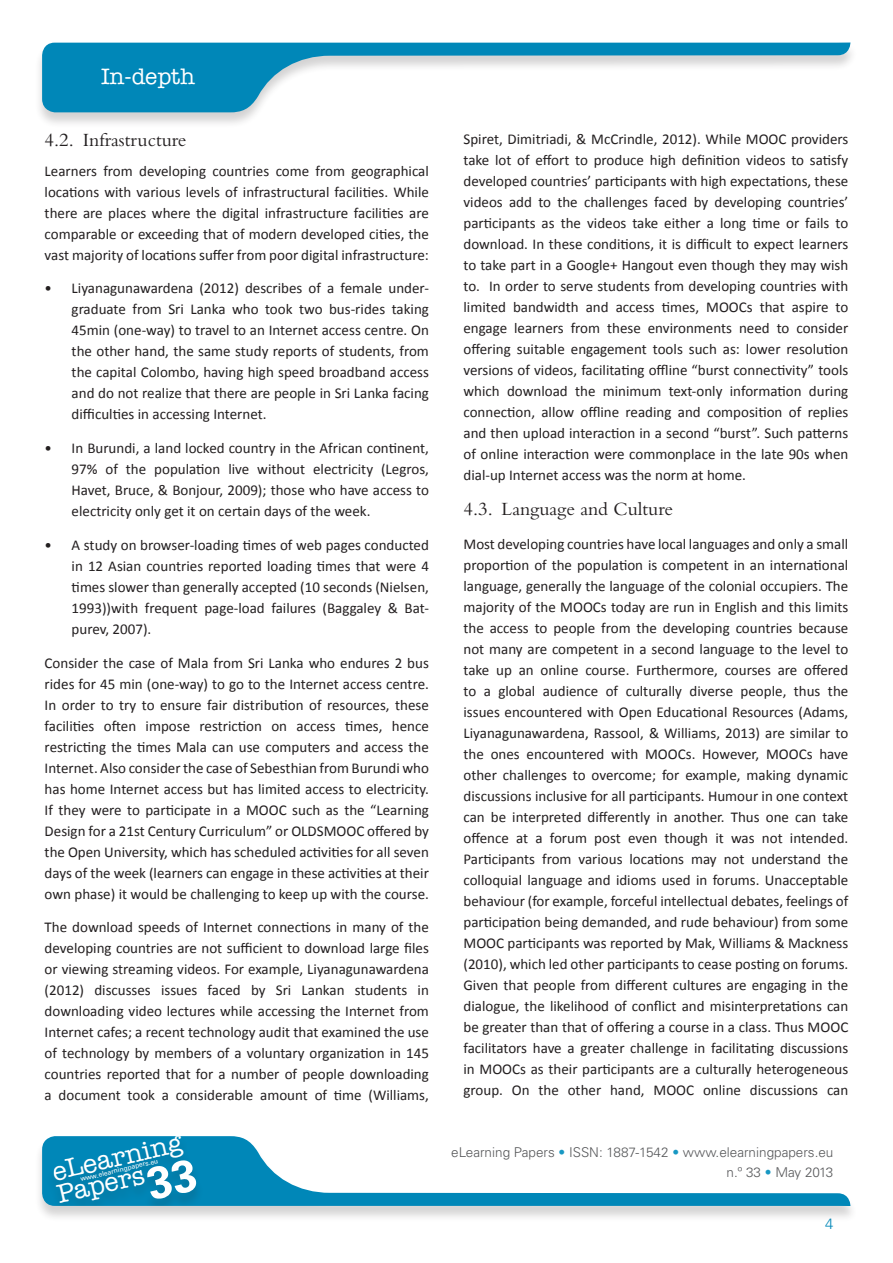
<style>
.page{position:relative;width:893px;height:1263px;background:#fff}
.page>*{position:absolute;margin:0;border:0;box-sizing:border-box;transform-origin:0 0}
.t1{font:500 26.25px/23.1px "American Typewriter Std";color:#fff}
.t2{font:500 22.5px "American Typewriter Std";color:#fff}
.t3{font:19.5px "Bembo Std";color:#231f20}
.t4{font:15px/21px "Calibri";color:#231f20;text-align:justify}
.t5{font:300 15px "Univers LT Std";color:#0087b8}
.t6{font:300 13.5px/20.4px "Univers LT Std";color:#57585a;text-align:right}
.t7{font:6.75px "Univers LT Std";color:#fff}
.s1{font-family:"Univers LT Std";font-weight:700;font-size:45px}
.s2{color:#1898c3}
</style>
<div class="page">
<div style="left:34px;top:43px;width:824px;height:86px;background:#231f20;opacity:.2"></div>
<svg style="left:42px;top:43px;width:808px;height:69px"></svg>
<div style="left:34px;top:1136px;width:824px;height:87px;background:#231f20;opacity:.2"></div>
<svg style="left:42px;top:1136px;width:808px;height:70px"></svg>
<div style="left:46px;top:1136px;width:157px;height:70px;background:#0182b1"></div>
<h2 class="t2" style="left:101px;top:64px;width:96px">In-depth</h2>
<h3 class="t3" style="left:45px;top:129px;width:143px">4.2. Infrastructure</h3>
<p class="t4" style="left:45px;top:159px;width:386px">Learners from developing countries come from geographical locations with various levels of infrastructural facilities. While there are places where the digital infrastructure facilities are comparable or exceeding that of modern developed cities, the vast majority of locations suffer from poor digital infrastructure:</p>
<p class="t4" style="left:72px;top:277px;width:359px;text-indent:-27px">• Liyanagunawardena (2012) describes of a female under&shy;graduate from Sri Lanka who took two bus-rides taking 45min (one-way) to travel to an Internet access centre. On the other hand, the same study reports of students, from the capital Colombo, having high speed broadband access and do not realize that there are people in Sri Lanka facing difficulties in accessing Internet.</p>
<p class="t4" style="left:72px;top:437px;width:359px;text-indent:-27px">• In Burundi, a land locked country in the African continent, 97% of the population live without electricity (Legros, Havet, Bruce, &amp; Bonjour, 2009); those who have access to electricity only get it on certain days of the week.</p>
<p class="t4" style="left:72px;top:534px;width:359px;text-indent:-27px">• A study on browser-loading times of web pages conducted in 12 Asian countries reported loading times that were 4 times slower than generally accepted (10 seconds (Nielsen, 1993))with frequent page-load failures (Baggaley &amp; Bat&shy;purev, 2007).</p>
<p class="t4" style="left:45px;top:651px;width:386px">Consider the case of Mala from Sri Lanka who endures 2 bus rides for 45 min (one-way) to go to the Internet access centre.<br>In order to try to ensure fair distribution of resources, these facilities often impose restriction on access times, hence restricting the times Mala can use computers and access the Internet. Also consider the case of Sebesthian from Burundi who has home Internet access but has limited access to electricity.<br>If they were to participate in a MOOC such as the “Learning Design for a 21st Century Curriculum” or OLDSMOOC offered by the Open University, which has scheduled activities for all seven days of the week (learners can engage in these activities at their own phase) it would be challenging to keep up with the course.</p>
<p class="t4" style="left:45px;top:916px;width:386px">The download speeds of Internet connections in many of the developing countries are not sufficient to download large files or viewing streaming videos. For example, Liyanagunawardena (2012) discusses issues faced by Sri Lankan students in downloading video lectures while accessing the Internet from Internet cafes; a recent technology audit that examined the use of technology by members of a voluntary organization in 145 countries reported that for a number of people downloading a document took a considerable amount of time (Williams,</p>
<h1 class="t1" style="left:50px;top:1161px;width:141px;rotate:-13deg">eLearning<br>Papers<span class="s1">33</span></h1>
<p class="t7" style="left:80px;top:1175px;width:81px;rotate:-13deg">www.elearningpapers.eu</p>
<p class="t4" style="left:463px;top:128px;width:386px">Spiret, Dimitriadi, &amp; McCrindle, 2012). While MOOC providers take lot of effort to produce high definition videos to satisfy developed countries’ participants with high expectations, these videos add to the challenges faced by developing countries’ participants as the videos take either a long time or fails to download. In these conditions, it is difficult to expect learners to take part in a Google+ Hangout even though they may wish to. In order to serve students from developing countries with limited bandwidth and access times, MOOCs that aspire to engage learners from these environments need to consider offering suitable engagement tools such as: lower resolution versions of videos, facilitating offline “burst connectivity” tools which download the minimum text-only information during connection, allow offline reading and composition of replies and then upload interaction in a second “burst”. Such patterns of online interaction were commonplace in the late 90s when dial-up Internet access was the norm at home.</p>
<h3 class="t3" style="left:463px;top:498px;width:211px">4.3. Language and Culture</h3>
<p class="t4" style="left:463px;top:533px;width:386px">Most developing countries have local languages and only a small proportion of the population is competent in an international language, generally the language of the colonial occupiers. The majority of the MOOCs today are run in English and this limits the access to people from the developing countries because not many are competent in a second language to the level to take up an online course. Furthermore, courses are offered to a global audience of culturally diverse people, thus the issues encountered with Open Educational Resources (Adams, Liyanagunawardena, Rassool, &amp; Williams, 2013) are similar to the ones encountered with MOOCs. However, MOOCs have other challenges to overcome; for example, making dynamic discussions inclusive for all participants. Humour in one context can be interpreted differently in another. Thus one can take offence at a forum post even though it was not intended.<br>Participants from various locations may not understand the colloquial language and idioms used in forums. Unacceptable behaviour (for example, forceful intellectual debates, feelings of participation being demanded, and rude behaviour) from some MOOC participants was reported by Mak, Williams &amp; Mackness (2010), which led other participants to cease posting on forums.<br>Given that people from different cultures are engaging in the dialogue, the likelihood of conflict and misinterpretations can be greater than that of offering a course in a class. Thus MOOC facilitators have a greater challenge in facilitating discussions in MOOCs as their participants are a culturally heterogeneous group. On the other hand, MOOC online discussions can</p>
<p class="t6" style="left:451px;top:1142px;width:384px">eLearning Papers <span class="s2">•</span> ISSN: 1887-1542 <span class="s2">•</span> www.elearningpapers.eu n.º 33 <span class="s2">•</span> May 2013</p>
<p class="t5" style="left:825px;top:1215px;width:10px">4</p>
</div>
